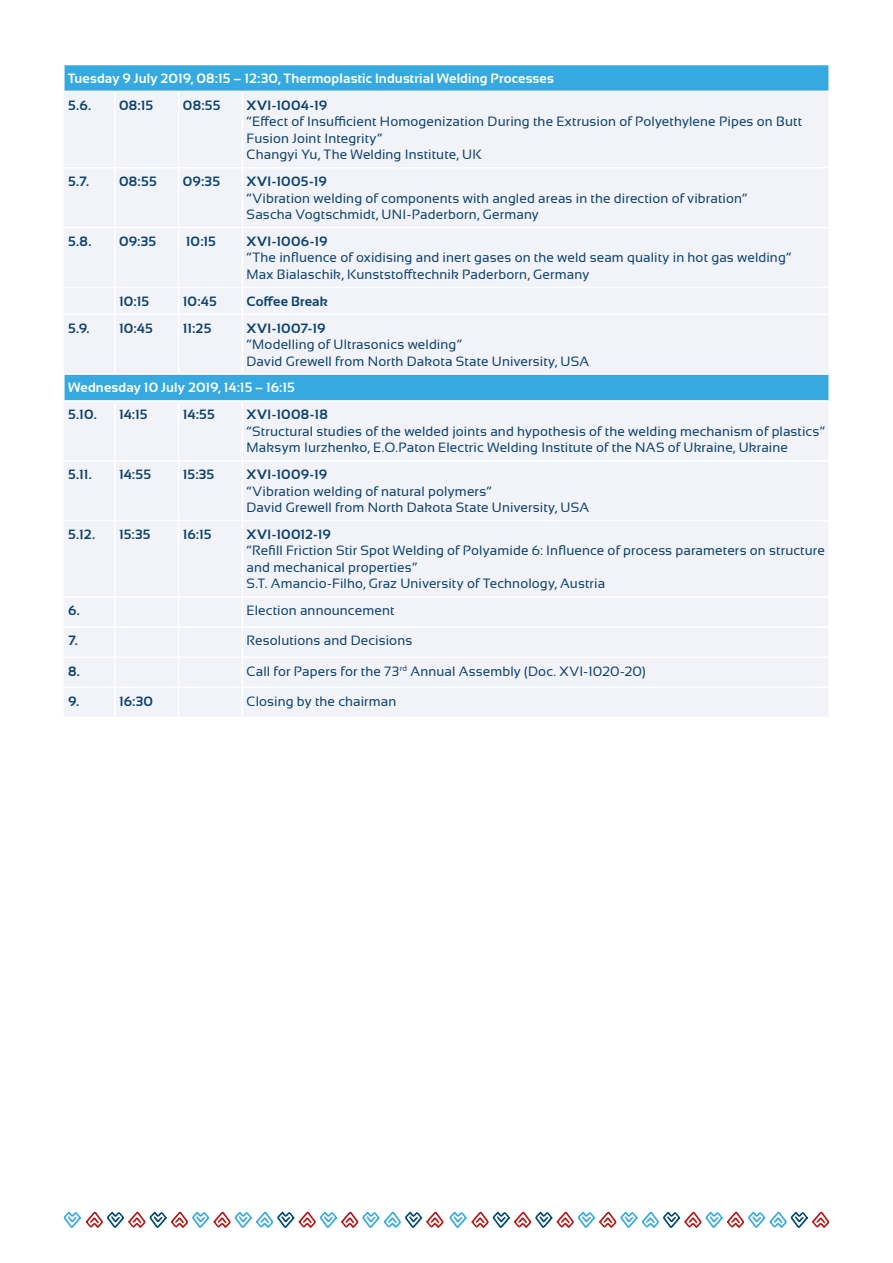
<style>
.page{position:relative;width:893px;height:1263px;background:#fff}
.page>*{position:absolute;margin:0;border:0;box-sizing:border-box;transform-origin:0 0}
.t1{font:13.5px/16.5px "Sansation";letter-spacing:.01em;color:#0d426d}
.t2{font:700 13.5px "Sansation";letter-spacing:.015em;color:#0d426d}
.t3{font:700 13.5px "Sansation";letter-spacing:.01em;color:#fff}
</style>
<div class="page">
<svg style="left:63px;top:1211px;width:766px;height:17px"></svg>
<div style="left:65px;top:65px;width:763px;height:335px;background:#36a9e1"></div>
<div style="left:64px;top:92px;width:764px;height:75px;background:#f2f3f9"></div>
<div style="left:64px;top:168px;width:764px;height:205px;background:#f2f3f9"></div>
<div style="left:64px;top:402px;width:764px;height:58px;background:#f2f3f9"></div>
<div style="left:64px;top:462px;width:764px;height:134px;background:#f2f3f9"></div>
<hr style="left:63px;top:91px;width:52px;height:1px;background:#fff">
<hr style="left:115px;top:91px;width:64px;height:1px;background:#fff">
<hr style="left:179px;top:91px;width:63px;height:1px;background:#fff">
<hr style="left:242px;top:91px;width:586px;height:1px;background:#fff">
<hr style="left:114px;top:92px;width:2px;height:75px;background:#fff">
<hr style="left:178px;top:92px;width:1px;height:75px;background:#fff">
<hr style="left:242px;top:92px;width:1px;height:75px;background:#fff">
<hr style="left:64px;top:167px;width:51px;height:1px;background:#fff">
<hr style="left:115px;top:167px;width:64px;height:1px;background:#fff">
<hr style="left:114px;top:168px;width:2px;height:59px;background:#fff">
<hr style="left:179px;top:167px;width:63px;height:1px;background:#fff">
<hr style="left:178px;top:168px;width:1px;height:59px;background:#fff">
<hr style="left:242px;top:167px;width:588px;height:1px;background:#fff">
<hr style="left:242px;top:168px;width:1px;height:59px;background:#fff">
<hr style="left:64px;top:227px;width:51px;height:1px;background:#fff">
<hr style="left:115px;top:227px;width:64px;height:1px;background:#fff">
<hr style="left:114px;top:228px;width:2px;height:59px;background:#fff">
<hr style="left:179px;top:227px;width:63px;height:1px;background:#fff">
<hr style="left:178px;top:228px;width:1px;height:59px;background:#fff">
<hr style="left:242px;top:227px;width:588px;height:1px;background:#fff">
<hr style="left:242px;top:228px;width:1px;height:59px;background:#fff">
<hr style="left:64px;top:287px;width:51px;height:1px;background:#fff">
<hr style="left:115px;top:287px;width:64px;height:1px;background:#fff">
<hr style="left:114px;top:288px;width:2px;height:25px;background:#fff">
<hr style="left:179px;top:287px;width:63px;height:1px;background:#fff">
<svg style="left:178px;top:288px;width:1px;height:25px"></svg>
<hr style="left:242px;top:287px;width:588px;height:1px;background:#fff">
<svg style="left:242px;top:288px;width:1px;height:25px"></svg>
<hr style="left:64px;top:313px;width:51px;height:2px;background:#fff">
<hr style="left:115px;top:313px;width:64px;height:2px;background:#fff">
<hr style="left:114px;top:315px;width:2px;height:58px;background:#fff">
<hr style="left:179px;top:313px;width:63px;height:2px;background:#fff">
<hr style="left:178px;top:315px;width:1px;height:58px;background:#fff">
<hr style="left:242px;top:313px;width:588px;height:2px;background:#fff">
<hr style="left:242px;top:315px;width:1px;height:58px;background:#fff">
<hr style="left:114px;top:402px;width:2px;height:58px;background:#fff">
<hr style="left:178px;top:402px;width:1px;height:58px;background:#fff">
<hr style="left:242px;top:402px;width:1px;height:58px;background:#fff">
<hr style="left:114px;top:461px;width:2px;height:59px;background:#fff">
<hr style="left:178px;top:461px;width:1px;height:59px;background:#fff">
<hr style="left:242px;top:461px;width:1px;height:59px;background:#fff">
<hr style="left:64px;top:520px;width:51px;height:1px;background:#fff">
<hr style="left:115px;top:520px;width:64px;height:1px;background:#fff">
<hr style="left:114px;top:521px;width:2px;height:75px;background:#fff">
<hr style="left:179px;top:520px;width:63px;height:1px;background:#fff">
<hr style="left:178px;top:521px;width:1px;height:75px;background:#fff">
<hr style="left:242px;top:520px;width:588px;height:1px;background:#fff">
<hr style="left:242px;top:521px;width:1px;height:75px;background:#fff">
<div style="left:64px;top:598px;width:764px;height:118px;background:#f2f3f9"></div>
<hr style="left:63px;top:373px;width:52px;height:2px;background:#fff">
<hr style="left:115px;top:373px;width:64px;height:2px;background:#fff">
<hr style="left:179px;top:373px;width:63px;height:2px;background:#fff">
<hr style="left:242px;top:373px;width:586px;height:2px;background:#fff">
<p class="t3" style="left:68px;top:71px;width:487px">Tuesday 9 July 2019, 08:15 – 12:30, Thermoplastic Industrial Welding Processes</p>
<p class="t2" style="left:68px;top:97px;width:25px">5.6.</p>
<p class="t2" style="left:119px;top:97px;width:36px">08:15</p>
<p class="t2" style="left:183px;top:97px;width:39px">08:55</p>
<p class="t2" style="left:247px;top:97px;width:82px">XVI-1004-19</p>
<p class="t1" style="left:247px;top:113px;width:557px">“Effect of Insufficient Homogenization During the Extrusion of Polyethylene Pipes on Butt<br>Fusion Joint Integrity”<br>Changyi Yu, The Welding Institute, UK</p>
<p class="t2" style="left:68px;top:174px;width:23px">5.7.</p>
<p class="t2" style="left:119px;top:174px;width:39px">08:55</p>
<p class="t2" style="left:183px;top:174px;width:39px">09:35</p>
<p class="t2" style="left:247px;top:174px;width:82px">XVI-1005-19</p>
<p class="t1" style="left:247px;top:190px;width:502px">“Vibration welding of components with angled areas in the direction of vibration”<br>Sascha Vogtschmidt, UNI-Paderborn, Germany</p>
<p class="t2" style="left:68px;top:234px;width:25px">5.8.</p>
<p class="t2" style="left:119px;top:234px;width:39px">09:35</p>
<p class="t2" style="left:186px;top:234px;width:32px">10:15</p>
<p class="t2" style="left:247px;top:234px;width:82px">XVI-1006-19</p>
<p class="t1" style="left:247px;top:249px;width:546px">“The influence of oxidising and inert gases on the weld seam quality in hot gas welding”<br>Max Bialaschik, Kunststofftechnik Paderborn, Germany</p>
<p class="t2" style="left:119px;top:293px;width:32px">10:15</p>
<p class="t2" style="left:183px;top:293px;width:35px">10:45</p>
<p class="t2" style="left:247px;top:293px;width:83px">Coffee Break</p>
<p class="t2" style="left:68px;top:320px;width:23px">5.9.</p>
<p class="t2" style="left:119px;top:320px;width:35px">10:45</p>
<p class="t2" style="left:183px;top:320px;width:30px">11:25</p>
<p class="t2" style="left:247px;top:320px;width:80px">XVI-1007-19</p>
<p class="t1" style="left:247px;top:336px;width:344px">“Modelling of Ultrasonics welding”<br>David Grewell from North Dakota State University, USA</p>
<p class="t3" style="left:68px;top:380px;width:228px">Wednesday 10 July 2019, 14:15 – 16:15</p>
<p class="t2" style="left:68px;top:407px;width:30px">5.10.</p>
<p class="t2" style="left:119px;top:407px;width:30px">14:15</p>
<p class="t2" style="left:183px;top:407px;width:33px">14:55</p>
<p class="t2" style="left:247px;top:407px;width:83px">XVI-1008-18</p>
<p class="t1" style="left:247px;top:423px;width:580px">“Structural studies of the welded joints and hypothesis of the welding mechanism of plastics”<br>Maksym Iurzhenko, E.O.Paton Electric Welding Institute of the NAS of Ukraine, Ukraine</p>
<p class="t2" style="left:68px;top:467px;width:25px">5.11.</p>
<p class="t2" style="left:119px;top:467px;width:33px">14:55</p>
<p class="t2" style="left:183px;top:467px;width:33px">15:35</p>
<p class="t2" style="left:247px;top:467px;width:82px">XVI-1009-19</p>
<p class="t1" style="left:247px;top:483px;width:344px">“Vibration welding of natural polymers”<br>David Grewell from North Dakota State University, USA</p>
<p class="t2" style="left:68px;top:527px;width:29px">5.12.</p>
<p class="t2" style="left:119px;top:527px;width:33px">15:35</p>
<p class="t2" style="left:183px;top:527px;width:30px">16:15</p>
<p class="t2" style="left:247px;top:527px;width:86px">XVI-10012-19</p>
<p class="t1" style="left:247px;top:542px;width:580px">“Refill Friction Stir Spot Welding of Polyamide 6: Influence of process parameters on structure and mechanical properties”<br>S.T. Amancio-Filho, Graz University of Technology, Austria</p>
<p class="t2" style="left:68px;top:603px;width:13px">6.</p>
<p class="t1" style="left:247px;top:602px;width:149px">Election announcement</p>
<p class="t2" style="left:68px;top:633px;width:11px">7.</p>
<p class="t1" style="left:247px;top:632px;width:167px">Resolutions and Decisions</p>
<p class="t2" style="left:68px;top:663px;width:13px">8.</p>
<p class="t1" style="left:247px;top:663px;width:401px">Call for Papers for the 73<sup>rd</sup> Annual Assembly (Doc. XVI-1020-20)</p>
<p class="t2" style="left:68px;top:693px;width:13px">9.</p>
<p class="t2" style="left:119px;top:693px;width:35px">16:30</p>
<p class="t1" style="left:247px;top:693px;width:151px">Closing by the chairman</p>
</div>
